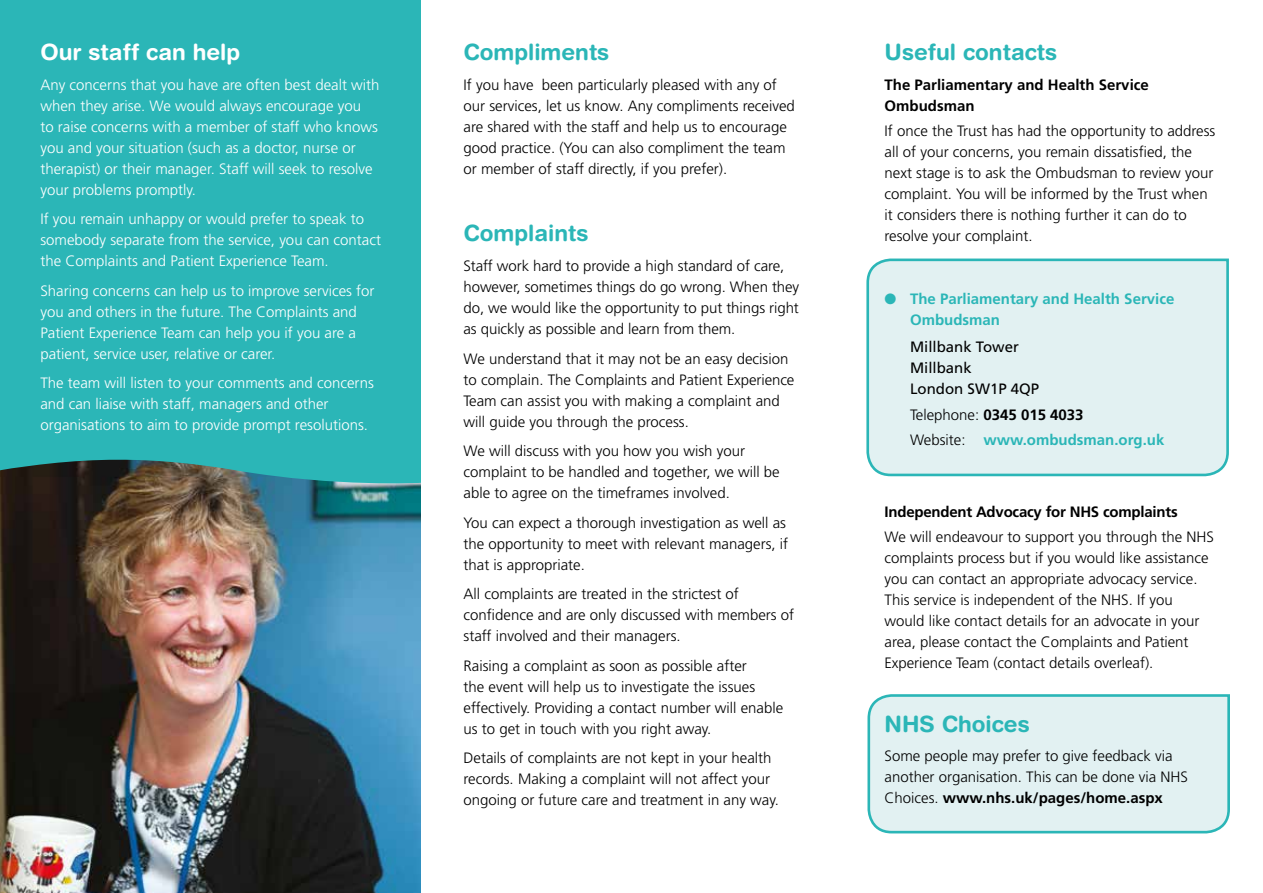
<style>
.page{position:relative;width:1263px;height:893px;background:#fff}
.page>*{position:absolute;margin:0;border:0;box-sizing:border-box;transform-origin:0 0}
.t1{font:700 22.5px "Helvetica Rounded";color:#2bb6b7}
.t2{font:700 22.5px "Helvetica Rounded";color:#fff}
.t3{font:300 15px/21px "Frutiger";color:#000}
.t4{font:300 15px/21px "Frutiger";color:#fff}
.t5{font:700 15px/21px "Frutiger";color:#2bb6b7}
.t6{font:700 15px/21px "Frutiger";color:#000}
.t7{font:15px/21px "Frutiger";color:#000}
.s1{font-weight:300;color:#000}
.s2{color:#000}
.s3{font-weight:700}
</style>
<div class="page">
<img style="left:0;top:502px;width:421px;height:391px">
<div style="left:0;top:0;width:421px;height:502px;background:#2bb6b7"></div>
<svg style="left:867px;top:694px;width:363px;height:140px;background:#d9eeef"></svg>
<div style="left:866px;top:258px;width:363px;height:219px;background:#e2f1f2"></div>
<h1 class="t2" style="left:40px;top:39px;width:201px">Our staff can help</h1>
<p class="t4" style="left:40px;top:74px;width:341px">Any concerns that you have are often best dealt with when they arise. We would always encourage you<br>to raise concerns with a member of staff who knows you and your situation (such as a doctor, nurse or therapist) or their manager. Staff will seek to resolve your problems promptly.</p>
<p class="t4" style="left:40px;top:209px;width:342px">If you remain unhappy or would prefer to speak to somebody separate from the service, you can contact the Complaints and Patient Experience Team.</p>
<p class="t4" style="left:40px;top:280px;width:336px">Sharing concerns can help us to improve services for you and others in the future. The Complaints and Patient Experience Team can help you if you are a patient, service user, relative or carer.</p>
<p class="t4" style="left:40px;top:373px;width:335px">The team will listen to your comments and concerns and can liaise with staff, managers and other organisations to aim to provide prompt resolutions.</p>
<h1 class="t1" style="left:463px;top:39px;width:147px">Compliments</h1>
<p class="t3" style="left:463px;top:74px;width:333px">If you have been particularly pleased with any of our services, let us know. Any compliments received are shared with the staff and help us to encourage good practice. (You can also compliment the team or member of staff directly, if you prefer).</p>
<h1 class="t1" style="left:463px;top:220px;width:127px">Complaints</h1>
<p class="t3" style="left:463px;top:255px;width:337px">Staff work hard to provide a high standard of care, however, sometimes things do go wrong. When they do, we would like the opportunity to put things right as quickly as possible and learn from them.</p>
<p class="t3" style="left:463px;top:348px;width:332px">We understand that it may not be an easy decision to complain. The Complaints and Patient Experience Team can assist you with making a complaint and will guide you through the process.</p>
<p class="t3" style="left:463px;top:440px;width:318px">We will discuss with you how you wish your complaint to be handled and together, we will be able to agree on the timeframes involved.</p>
<p class="t3" style="left:463px;top:512px;width:326px">You can expect a thorough investigation as well as the opportunity to meet with relevant managers, if that is appropriate.</p>
<p class="t3" style="left:463px;top:583px;width:332px">All complaints are treated in the strictest of confidence and are only discussed with members of staff involved and their managers.</p>
<p class="t3" style="left:463px;top:655px;width:321px">Raising a complaint as soon as possible after<br>the event will help us to investigate the issues effectively. Providing a contact number will enable us to get in touch with you right away.</p>
<p class="t3" style="left:463px;top:747px;width:317px">Details of complaints are not kept in your health records. Making a complaint will not affect your ongoing or future care and treatment in any way.</p>
<h1 class="t1" style="left:884px;top:39px;width:174px">Useful contacts</h1>
<p class="t6" style="left:884px;top:74px;width:266px">The Parliamentary and Health Service<br>Ombudsman</p>
<p class="t3" style="left:884px;top:120px;width:332px">If once the Trust has had the opportunity to address all of your concerns, you remain dissatisfied, the next stage is to ask the Ombudsman to review your complaint. You will be informed by the Trust when it considers there is nothing further it can do to resolve your complaint.</p>
<p class="t5" style="left:910px;top:288px;width:266px;text-indent:-26px">● The Parliamentary and Health Service<br>Ombudsman</p>
<p class="t7" style="left:910px;top:336px;width:131px">Millbank Tower<br>Millbank<br>London SW1P 4QP</p>
<p class="t5" style="left:910px;top:402px;width:256px;line-height:25.2px"><span class="s1">Telephone:</span> <span class="s2">0345 015 4033<br></span><span class="s1">Website:</span> www.ombudsman.org.uk</p>
<p class="t6" style="left:884px;top:501px;width:295px">Independent Advocacy for NHS complaints</p>
<p class="t3" style="left:884px;top:526px;width:331px">We will endeavour to support you through the NHS complaints process but if you would like assistance you can contact an appropriate advocacy service.<br>This service is independent of the NHS. If you would like contact details for an advocate in your area, please contact the Complaints and Patient Experience Team (contact details overleaf).</p>
<h1 class="t1" style="left:884px;top:710px;width:147px">NHS Choices</h1>
<p class="t3" style="left:884px;top:746px;width:305px">Some people may prefer to give feedback via another organisation. This can be done via NHS<br>Choices. <span class="s3">www.nhs.uk/pages/home.aspx</span></p>
</div>
